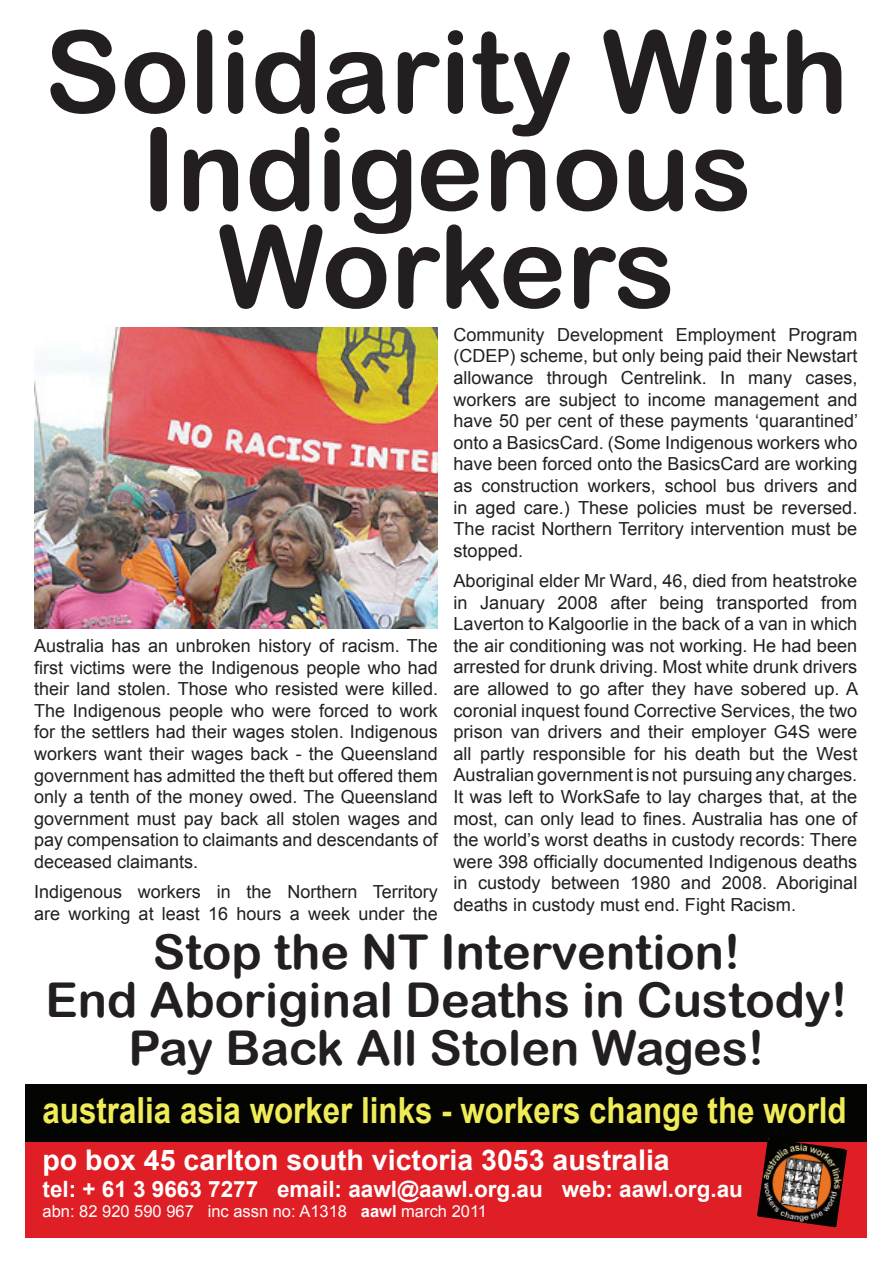
<style>
.page{position:relative;width:893px;height:1263px;background:#fff}
.page>*{position:absolute;margin:0;border:0;box-sizing:border-box;transform-origin:0 0}
.t1{font:114px/97.5px "Arial Rounded MT Bold";color:#231f20;text-align:center}
.t2{font:48px/48px "Arial Rounded MT Bold";color:#231f20;text-align:center}
.t3{font:700 36px "Arial";color:#f0ec57;scale:.87 1}
.t4{font:700 28.5px "Arial";color:#fff}
.t5{font:700 22.5px "Arial";color:#fff}
.t6{font:18px/21.6px "Arial";color:#231f20;text-align:justify}
.t7{font:16.5px "Arial";color:#fff}
.s1{font-weight:700}
</style>
<div class="page">
<div style="left:26px;top:1131px;width:841px;height:106px;background:#df1f25"></div>
<div style="left:26px;top:1084px;width:841px;height:57px;background:#040503"></div>
<img style="left:757px;top:1138px;width:90px;height:89px">
<img style="left:34px;top:328px;width:404px;height:301px">
<h1 class="t1" style="left:44px;top:22px;width:806px">Solidarity With<br>Indigenous<br>Workers</h1>
<p class="t6" style="left:34px;top:635px;width:405px">Australia has an unbroken history of racism. The first victims were the Indigenous people who had their land stolen. Those who resisted were killed.<br>The Indigenous people who were forced to work for the settlers had their wages stolen. Indigenous workers want their wages back - the Queensland government has admitted the theft but offered them only a tenth of the money owed. The Queensland government must pay back all stolen wages and pay compensation to claimants and descendants of deceased claimants.</p>
<p class="t6" style="left:34px;top:881px;width:405px">Indigenous workers in the Northern Territory are working at least 16 hours a week under the</p>
<p class="t6" style="left:453px;top:324px;width:406px">Community Development Employment Program (CDEP) scheme, but only being paid their Newstart allowance through Centrelink. In many cases, workers are subject to income management and have 50 per cent of these payments ‘quarantined’ onto a BasicsCard. (Some Indigenous workers who have been forced onto the BasicsCard are working as construction workers, school bus drivers and in aged care.) These policies must be reversed.<br>The racist Northern Territory intervention must be stopped.</p>
<p class="t6" style="left:453px;top:570px;width:406px">Aboriginal elder Mr Ward, 46, died from heatstroke in January 2008 after being transported from Laverton to Kalgoorlie in the back of a van in which the air conditioning was not working. He had been arrested for drunk driving. Most white drunk drivers are allowed to go after they have sobered up. A coronial inquest found Corrective Services, the two prison van drivers and their employer G4S were all partly responsible for his death but the West Australian government is not pursuing any charges.<br>It was left to WorkSafe to lay charges that, at the most, can only lead to fines. Australia has one of the world’s worst deaths in custody records: There were 398 officially documented Indigenous deaths in custody between 1980 and 2008. Aboriginal deaths in custody must end. Fight Racism.</p>
<h2 class="t2" style="left:45px;top:928px;width:803px">Stop the NT Intervention!<br>End Aboriginal Deaths in Custody!<br>Pay Back All Stolen Wages!</h2>
<h3 class="t3" style="left:43px;top:1087px;width:926px">australia asia worker links - workers change the world</h3>
<h3 class="t4" style="left:43px;top:1141px;width:629px">po box 45 carlton south victoria 3053 australia</h3>
<p class="t5" style="left:43px;top:1174px;width:702px">tel: + 61 3 9663 7277 email: aawl@aawl.org.au web: aawl.org.au</p>
<p class="t7" style="left:43px;top:1200px;width:446px">abn: 82 920 590 967 inc assn no: A1318 <span class="s1">aawl</span> march 2011</p>
</div>
